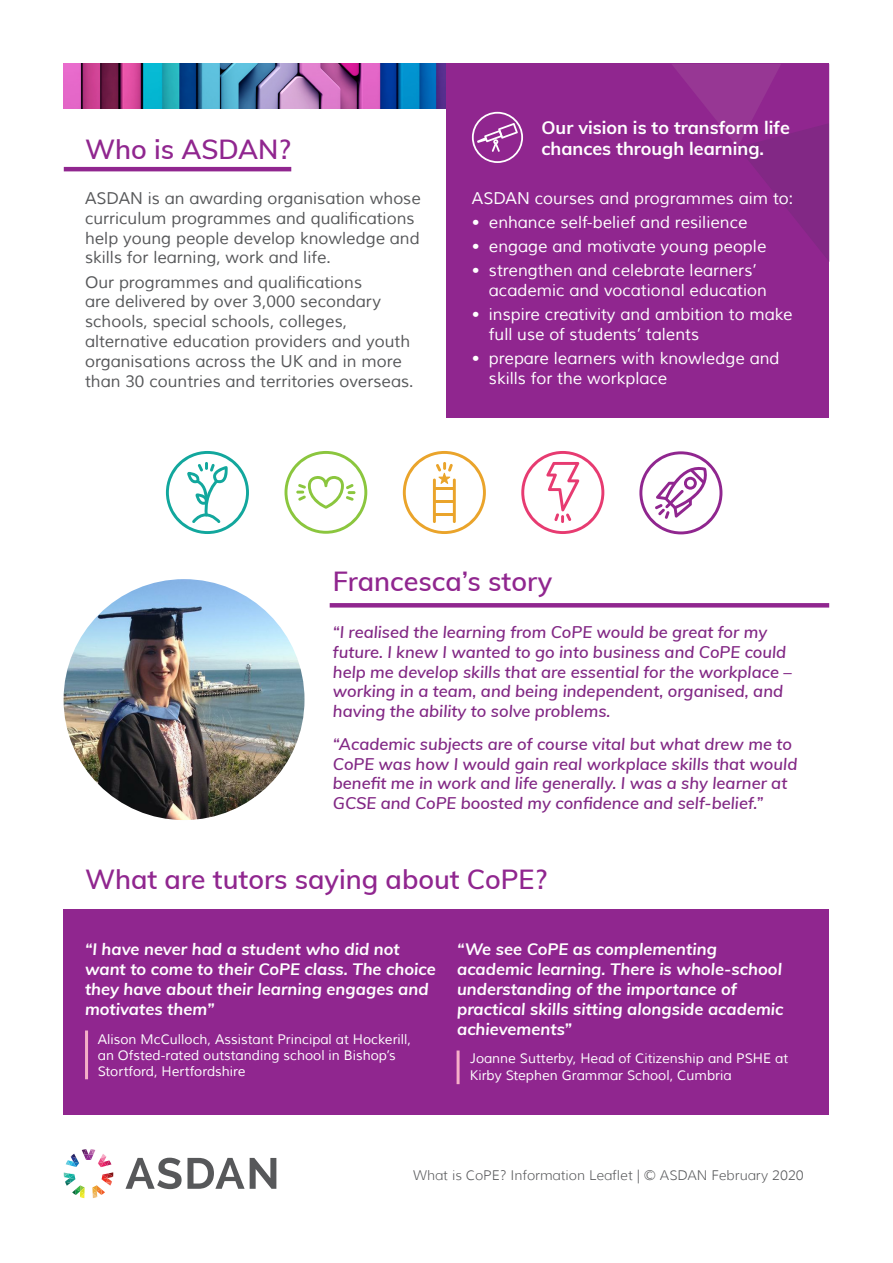
<style>
.page{position:relative;width:893px;height:1263px;background:#fff}
.page>*{position:absolute;margin:0;border:0;box-sizing:border-box;transform-origin:0 0}
.Heading_3{font:600 27px "Muli";color:#90268f}
.Heading_4{font:700 18px/21.6px "Muli";color:#fff}
.t1{font:italic 600 16.5px/19.8px "Muli";color:#822885}
.t2{font:16.5px/19.8px "Muli";color:#57585a}
.t3{font:16.5px/19.8px "Muli";color:#fff}
.t4{font:italic 700 16.5px/19.8px "Muli";color:#fff}
.t5{font:13.5px/16.2px "Muli";color:#fff}
.Page_footers{font:300 13.5px "Muli";color:#57585a}
</style>
<div class="page">
<img style="left:64px;top:64px;width:382px;height:44px">
<div style="left:446px;top:64px;width:383px;height:354px;background:#90268f"></div>
<svg style="left:672px;top:64px;width:157px;height:197px"></svg>
<div style="left:64px;top:909px;width:765px;height:205px;background:#90268f"></div>
<img style="left:64px;top:579px;width:240px;height:241px;border-radius:120px">
<svg style="left:166px;top:451px;width:83px;height:83px"></svg>
<svg style="left:285px;top:451px;width:82px;height:83px"></svg>
<svg style="left:403px;top:451px;width:83px;height:83px"></svg>
<hr style="left:433px;top:479px;width:3px;height:44px;background:#eaa42b">
<hr style="left:453px;top:479px;width:3px;height:44px;background:#eaa42b">
<hr style="left:434px;top:500px;width:20px;height:3px;background:#eaa42b">
<hr style="left:434px;top:513px;width:20px;height:3px;background:#eaa42b">
<hr style="left:434px;top:487px;width:20px;height:3px;background:#eaa42b">
<svg style="left:521px;top:451px;width:83px;height:83px"></svg>
<svg style="left:640px;top:451px;width:82px;height:83px"></svg>
<hr style="left:85px;top:1030px;width:3px;height:49px;background:#f6afc8">
<hr style="left:457px;top:1050px;width:3px;height:34px;background:#f6afc8">
<hr style="left:64px;top:167px;width:227px;height:4px;background:#90268f">
<div style="left:330px;top:603px;width:499px;height:5px;background:#90268f"></div>
<svg style="left:64px;top:1149px;width:49px;height:49px"></svg>
<svg style="left:125px;top:1158px;width:151px;height:31px"></svg>
<svg style="left:472px;top:112px;width:51px;height:51px"></svg>
<p class="Heading_3" style="left:85px;top:129px;width:207px">Who is ASDAN?</p>
<p class="t2" style="left:85px;top:189px;width:337px">ASDAN is an awarding organisation whose curriculum programmes and qualifications help young people develop knowledge and skills for learning, work and life.</p>
<p class="t2" style="left:85px;top:272px;width:330px">Our programmes and qualifications<br>are delivered by over 3,000 secondary schools, special schools, colleges, alternative education providers and youth organisations across the UK and in more than 30 countries and territories overseas.</p>
<p class="Heading_4" style="left:541px;top:116px;width:250px">Our vision is to transform life chances through learning.</p>
<p class="t3" style="left:472px;top:189px;width:323px">ASDAN courses and programmes aim to:</p>
<p class="t3" style="left:472px;top:213px;width:277px">• enhance self-belief and resilience</p>
<p class="t3" style="left:472px;top:237px;width:296px">• engage and motivate young people</p>
<p class="t3" style="left:489px;top:261px;width:280px;text-indent:-17px">• strengthen and celebrate learners’ academic and vocational education</p>
<p class="t3" style="left:489px;top:305px;width:305px;text-indent:-17px">• inspire creativity and ambition to make full use of students’ talents</p>
<p class="t3" style="left:489px;top:349px;width:292px;text-indent:-17px">• prepare learners with knowledge and skills for the workplace</p>
<p class="Heading_3" style="left:333px;top:562px;width:221px">Francesca’s story</p>
<p class="t1" style="left:333px;top:621px;width:460px">“I realised the learning from CoPE would be great for my future. I knew I wanted to go into business and CoPE could help me develop skills that are essential for the workplace – working in a team, and being independent, organised, and having the ability to solve problems.</p>
<p class="t1" style="left:333px;top:733px;width:466px">“Academic subjects are of course vital but what drew me to CoPE was how I would gain real workplace skills that would benefit me in work and life generally. I was a shy learner at GCSE and CoPE boosted my confidence and self-belief.”</p>
<p class="Heading_3" style="left:85px;top:860px;width:463px">What are tutors saying about CoPE?</p>
<p class="t4" style="left:85px;top:939px;width:352px">“I have never had a student who did not want to come to their CoPE class. The choice they have about their learning engages and motivates them”</p>
<p class="t5" style="left:98px;top:1031px;width:315px">Alison McCulloch, Assistant Principal at Hockerill, an Ofsted-rated outstanding school in Bishop’s<br>Stortford, Hertfordshire</p>
<p class="t4" style="left:457px;top:939px;width:328px">“We see CoPE as complementing academic learning. There is whole-school understanding of the importance of practical skills sitting alongside academic achievements”</p>
<p class="t5" style="left:470px;top:1051px;width:320px">Joanne Sutterby, Head of Citizenship and PSHE at<br>Kirby Stephen Grammar School, Cumbria</p>
<p class="Page_footers" style="left:413px;top:1167px;width:392px">What is CoPE? Information Leaflet | © ASDAN February 2020</p>
</div>
